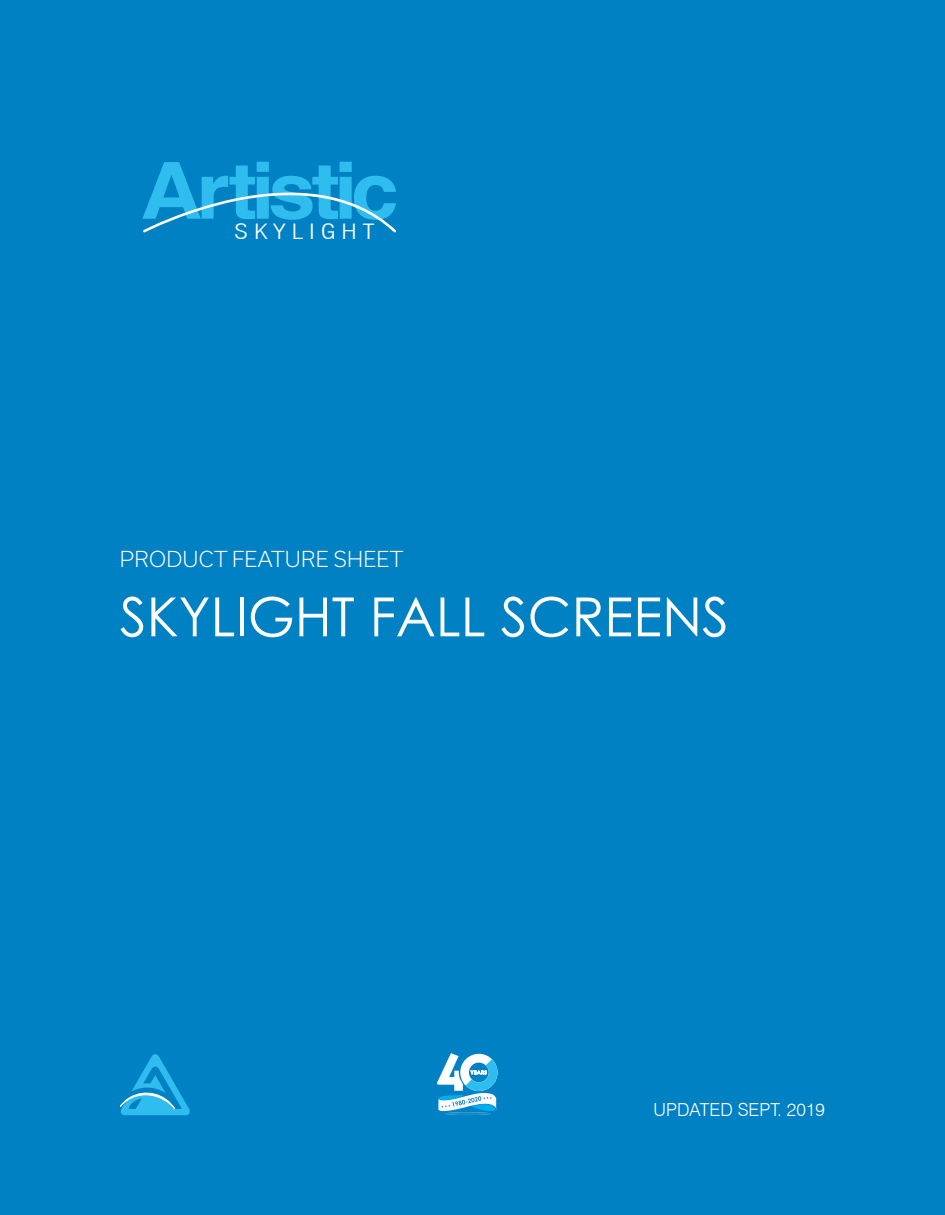
<style>
.page{position:relative;width:945px;height:1215px;background:#0081c4}
.page>*{position:absolute;margin:0;border:0;box-sizing:border-box;transform-origin:0 0}
.t1{font:700 78.9px "Helvetica";letter-spacing:-.075em;color:#2ebdee;scale:1.09 1}
.t2{font:54px "Century Gothic";color:#fff}
.t3{font:300 21px "Usual";letter-spacing:.015em;color:#fff}
.t4{font:300 condensed 20.55px "Swiss 721 BT";letter-spacing:.21em;color:#fff;scale:1.33 1}
.t5{font:300 18px "Swiss 721 BT";color:#fff}
</style>
<div class="page">
<svg style="left:143px;top:192px;width:253px;height:41px"></svg>
<svg style="left:120px;top:1054px;width:70px;height:61px"></svg>
<svg style="left:437px;top:1053px;width:61px;height:58px"></svg>
<hr style="left:445px;top:1112px;width:46px;height:3px;background:#0e89c9;border-radius:50%">
<h1 class="t1" style="left:141px;top:143px;width:238px">Artistic</h1>
<p class="t4" style="left:234px;top:219px;width:107px">SKYLIGHT</p>
<p class="t3" style="left:120px;top:547px;width:285px">PRODUCT FEATURE SHEET</p>
<h2 class="t2" style="left:120px;top:579px;width:611px">SKYLIGHT FALL SCREENS</h2>
<p class="t5" style="left:654px;top:1099px;width:173px">UPDATED SEPT. 2019</p>
</div>
